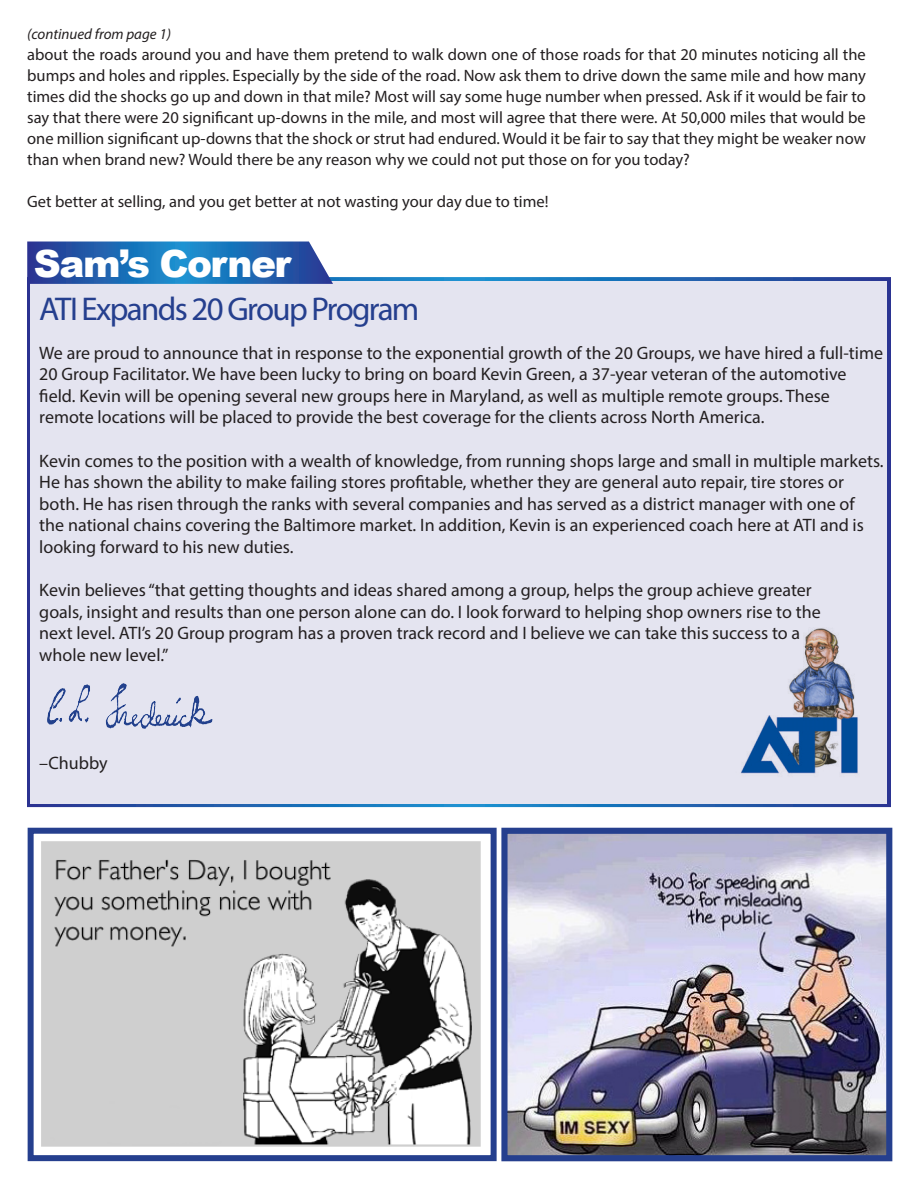
<style>
.page{position:relative;width:918px;height:1188px;background:#fff}
.page>*{position:absolute;margin:0;border:0;box-sizing:border-box;transform-origin:0 0}
.t1{font:900 37.5px "Arial";letter-spacing:-.04em;color:#fff}
.t2{font:33px "Myriad Pro";letter-spacing:-.05em;color:#253f8e}
.t3{font:18px/21.6px "Myriad Pro";color:#231f20}
.t4{font:16.5px/21px "Myriad Pro";color:#231f20;text-align:justify}
.t5{font:italic 15px "Myriad Pro";color:#231f20}
</style>
<div class="page">
<div style="left:27px;top:277px;width:864px;height:530px;background:#e4e4f0;border:8px solid #fff"></div>
<img style="left:706px;top:628px;width:161px;height:179px">
<img style="left:47px;top:683px;width:166px;height:46px">
<svg style="left:27px;top:242px;width:306px;height:42px"></svg>
<img style="left:508px;top:835px;width:377px;height:319px">
<div style="left:501px;top:828px;width:391px;height:333px;border:6px solid #253f8e"></div>
<img style="left:41px;top:841px;width:440px;height:306px">
<div style="left:28px;top:828px;width:469px;height:333px;border:6px solid #253f8e"></div>
<p class="t5" style="left:27px;top:25px;width:145px">(continued from page 1)</p>
<p class="t4" style="left:27px;top:44px;width:840px">about the roads around you and have them pretend to walk down one of those roads for that 20 minutes noticing all the bumps and holes and ripples. Especially by the side of the road. Now ask them to drive down the same mile and how many times did the shocks go up and down in that mile? Most will say some huge number when pressed. Ask if it would be fair to say that there were 20 significant up-downs in the mile, and most will agree that there were. At 50,000 miles that would be one million significant up-downs that the shock or strut had endured. Would it be fair to say that they might be weaker now than when brand new? Would there be any reason why we could not put those on for you today?</p>
<p class="t4" style="left:27px;top:191px;width:523px">Get better at selling, and you get better at not wasting your day due to time!</p>
<p class="t1" style="left:34px;top:237px;width:259px">Sam’s Corner</p>
<p class="t2" style="left:39px;top:289px;width:382px">ATI Expands 20 Group Program</p>
<p class="t3" style="left:39px;top:341px;width:845px">We are proud to announce that in response to the exponential growth of the 20 Groups, we have hired a full-time 20 Group Facilitator. We have been lucky to bring on board Kevin Green, a 37-year veteran of the automotive field. Kevin will be opening several new groups here in Maryland, as well as multiple remote groups. These remote locations will be placed to provide the best coverage for the clients across North America.</p>
<p class="t3" style="left:39px;top:449px;width:846px">Kevin comes to the position with a wealth of knowledge, from running shops large and small in multiple markets.<br>He has shown the ability to make failing stores profitable, whether they are general auto repair, tire stores or both. He has risen through the ranks with several companies and has served as a district manager with one of the national chains covering the Baltimore market. In addition, Kevin is an experienced coach here at ATI and is looking forward to his new duties.</p>
<p class="t3" style="left:39px;top:579px;width:783px">Kevin believes “that getting thoughts and ideas shared among a group, helps the group achieve greater goals, insight and results than one person alone can do. I look forward to helping shop owners rise to the next level. ATI’s 20 Group program has a proven track record and I believe we can take this success to a whole new level.”</p>
<p class="t3" style="left:39px;top:752px;width:70px">–Chubby</p>
</div>
